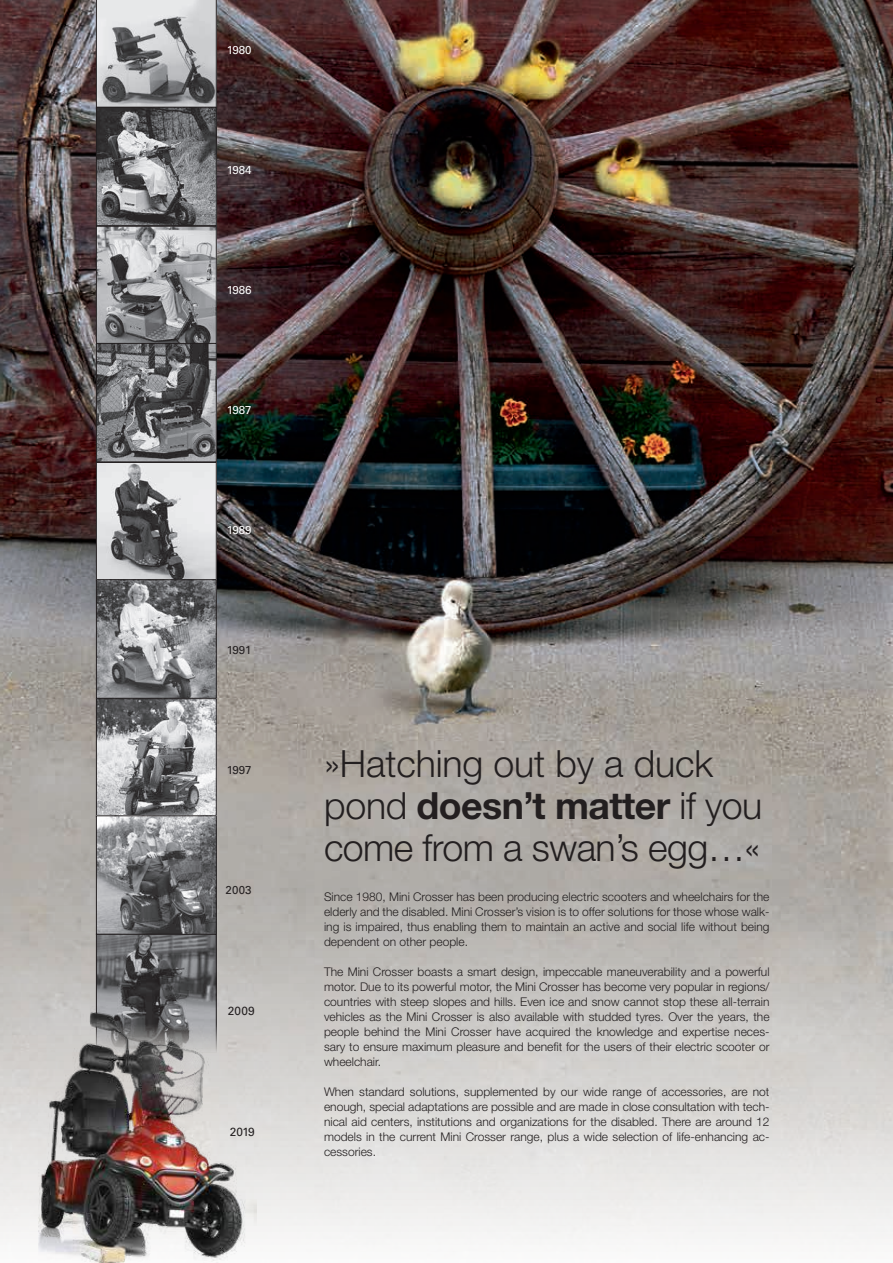
<style>
.page{position:relative;width:893px;height:1263px;background:#fff}
.page>*{position:absolute;margin:0;border:0;box-sizing:border-box;transform-origin:0 0}
.t1{font:300 37.5px/42px "Helvetica Neue LT Std";letter-spacing:-.005em;color:#231f20}
.t2{font:300 12px/15px "Helvetica Neue LT Std";color:#231f20;text-align:justify}
.t3{font:11.85px "Univers LT Std";color:#231f20}
.t4{font:11.55px "Univers LT Std";color:#fff}
.t5{font:11.55px "Univers LT Std";color:#231f20}
.s1{font-weight:700}
</style>
<div class="page">
<img style="left:0;top:0;width:893px;height:1245px">
<svg style="left:96px;top:0;width:121px;height:107px;background:#a9aaac"></svg>
<img style="left:98px;top:109px;width:117px;height:115px">
<div style="left:96px;top:107px;width:121px;height:119px;border:1px solid #231f20"></div>
<svg style="left:98px;top:228px;width:117px;height:115px;background:#98999c"></svg>
<div style="left:96px;top:226px;width:121px;height:119px;border:1px solid #231f20"></div>
<img style="left:98px;top:345px;width:117px;height:115px">
<div style="left:96px;top:343px;width:121px;height:119px;border:1px solid #231f20"></div>
<svg style="left:98px;top:464px;width:117px;height:115px;background:#adadaf"></svg>
<div style="left:96px;top:462px;width:121px;height:119px;border:1px solid #231f20"></div>
<svg style="left:98px;top:581px;width:117px;height:115px;background:#898a8c"></svg>
<div style="left:96px;top:579px;width:121px;height:119px;border:1px solid #231f20"></div>
<svg style="left:98px;top:700px;width:117px;height:115px;background:#979799"></svg>
<div style="left:96px;top:698px;width:121px;height:119px;border:1px solid #231f20"></div>
<svg style="left:98px;top:817px;width:117px;height:116px;background:#7f8082"></svg>
<div style="left:96px;top:815px;width:121px;height:120px;border:1px solid #231f20"></div>
<svg style="left:98px;top:936px;width:117px;height:69px;background:#606062"></svg>
<div style="left:96px;top:934px;width:121px;height:119px;border:1px solid #231f20"></div>
<img style="left:247px;top:1183px;width:10px;height:62px">
<img style="left:21px;top:1005px;width:226px;height:258px">
<p class="t4" style="left:227px;top:43px;width:26px">1980</p>
<p class="t4" style="left:227px;top:163px;width:26px">1984</p>
<p class="t4" style="left:227px;top:283px;width:26px">1986</p>
<p class="t4" style="left:227px;top:403px;width:26px">1987</p>
<p class="t4" style="left:227px;top:523px;width:26px">1989</p>
<p class="t5" style="left:227px;top:643px;width:26px">1991</p>
<p class="t5" style="left:227px;top:763px;width:26px">1997</p>
<p class="t5" style="left:226px;top:883px;width:28px">2003</p>
<p class="t3" style="left:228px;top:1003px;width:28px">2009</p>
<p class="t3" style="left:230px;top:1124px;width:27px">2019</p>
<h1 class="t1" style="left:324px;top:742px;width:440px">»Hatching out by a duck pond <span class="s1">doesn’t matter</span> if you come from a swan’s egg…«</h1>
<p class="t2" style="left:324px;top:889px;width:447px">Since 1980, Mini Crosser has been producing electric scooters and wheelchairs for the elderly and the disabled. Mini Crosser’s vision is to offer solutions for those whose walk&shy;ing is impaired, thus enabling them to maintain an active and social life without being dependent on other people.</p>
<p class="t2" style="left:324px;top:964px;width:447px">The Mini Crosser boasts a smart design, impeccable maneuverability and a powerful motor. Due to its powerful motor, the Mini Crosser has become very popular in regions/ countries with steep slopes and hills. Even ice and snow cannot stop these all-terrain vehicles as the Mini Crosser is also available with studded tyres. Over the years, the people behind the Mini Crosser have acquired the knowledge and expertise neces&shy;sary to ensure maximum pleasure and benefit for the users of their electric scooter or wheelchair.</p>
<p class="t2" style="left:324px;top:1084px;width:447px">When standard solutions, supplemented by our wide range of accessories, are not enough, special adaptations are possible and are made in close consultation with tech&shy;nical aid centers, institutions and organizations for the disabled. There are around 12 models in the current Mini Crosser range, plus a wide selection of life-enhancing ac&shy;cessories.</p>
</div>
